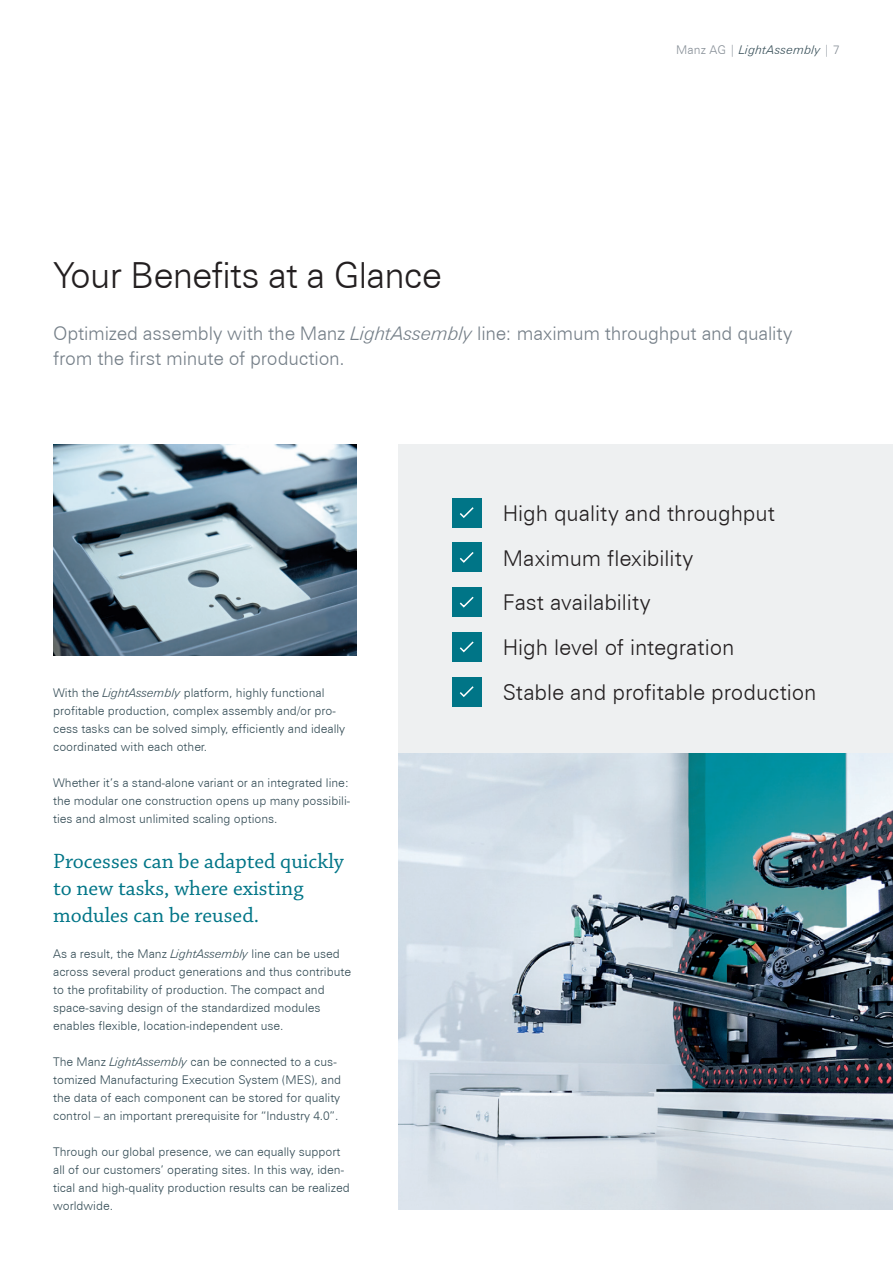
<style>
.page{position:relative;width:893px;height:1263px;background:#fff}
.page>*{position:absolute;margin:0;border:0;box-sizing:border-box;transform-origin:0 0}
.t1{font:300 36px "Zurich BT";letter-spacing:-.02em;color:#231f20}
.t2{font:300 21.75px/44.7px "Zurich BT";color:#231f20}
.t3{font:21.75px/27px "Chaparral Pro";color:#007587}
.t4{font:300 18.75px/24.8px "Zurich BT";letter-spacing:-.01em;color:#757f88}
.t5{font:300 12px/18px "Zurich BT";color:#344c55}
.t6{font:italic 300 12px "Zurich BT";letter-spacing:.02em;color:#344c55}
.s1{font-style:normal;color:#878f97}
.s2{font-style:italic}
</style>
<div class="page">
<div style="left:399px;top:444px;width:494px;height:309px;background:#eef0f1"></div>
<div style="left:452px;top:498px;width:30px;height:29px;background:#007587"></div>
<svg style="left:459px;top:507px;width:15px;height:11px"></svg>
<div style="left:452px;top:542px;width:30px;height:30px;background:#007587"></div>
<svg style="left:459px;top:552px;width:15px;height:11px"></svg>
<div style="left:452px;top:587px;width:30px;height:30px;background:#007587"></div>
<svg style="left:459px;top:596px;width:15px;height:12px"></svg>
<div style="left:452px;top:632px;width:30px;height:30px;background:#007587"></div>
<svg style="left:459px;top:641px;width:15px;height:12px"></svg>
<div style="left:452px;top:677px;width:30px;height:29px;background:#007587"></div>
<svg style="left:459px;top:686px;width:15px;height:11px"></svg>
<img style="left:399px;top:753px;width:494px;height:457px">
<img style="left:53px;top:444px;width:303px;height:212px">
<p class="t6" style="left:676px;top:42px;width:165px"><span class="s1">Manz AG |</span> LightAssembly <span class="s1">| 7</span></p>
<h1 class="t1" style="left:53px;top:253px;width:390px">Your Benefits at a Glance</h1>
<h3 class="t4" style="left:53px;top:321px;width:741px">Optimized assembly with the Manz <span class="s2">LightAssembly</span> line: maximum throughput and quality from the first minute of production.</h3>
<h2 class="t2" style="left:503px;top:490px;width:274px">High quality and throughput<br>Maximum flexibility<br>Fast availability<br>High level of integration</h2>
<p class="t5" style="left:53px;top:683px;width:273px">With the <span class="s2">LightAssembly</span> platform, highly functional</p>
<h2 class="t2" style="left:503px;top:670px;width:315px">Stable and profitable production</h2>
<p class="t5" style="left:53px;top:701px;width:294px">profitable production, complex assembly and/or pro&shy;cess tasks can be solved simply, efficiently and ideally coordinated with each other.</p>
<p class="t5" style="left:53px;top:773px;width:298px;text-align:justify">Whether it’s a stand-alone variant or an integrated line: the modular one construction opens up many possibili&shy;ties and almost unlimited scaling options.</p>
<h2 class="t3" style="left:53px;top:848px;width:292px">Processes can be adapted quickly to new tasks, where existing modules can be reused.</h2>
<p class="t5" style="left:53px;top:944px;width:299px">As a result, the Manz <span class="s2">LightAssembly</span> line can be used across several product generations and thus contribute to the profitability of production. The compact and space-saving design of the standardized modules enables flexible, location-independent use.</p>
<p class="t5" style="left:53px;top:1052px;width:290px">The Manz <span class="s2">LightAssembly</span> can be connected to a cus&shy;tomized Manufacturing Execution System (MES), and the data of each component can be stored for quality control – an important prerequisite for “Industry 4.0”.</p>
<p class="t5" style="left:53px;top:1142px;width:298px">Through our global presence, we can equally support all of our customers’ operating sites. In this way, iden&shy;tical and high-quality production results can be realized worldwide.</p>
</div>
